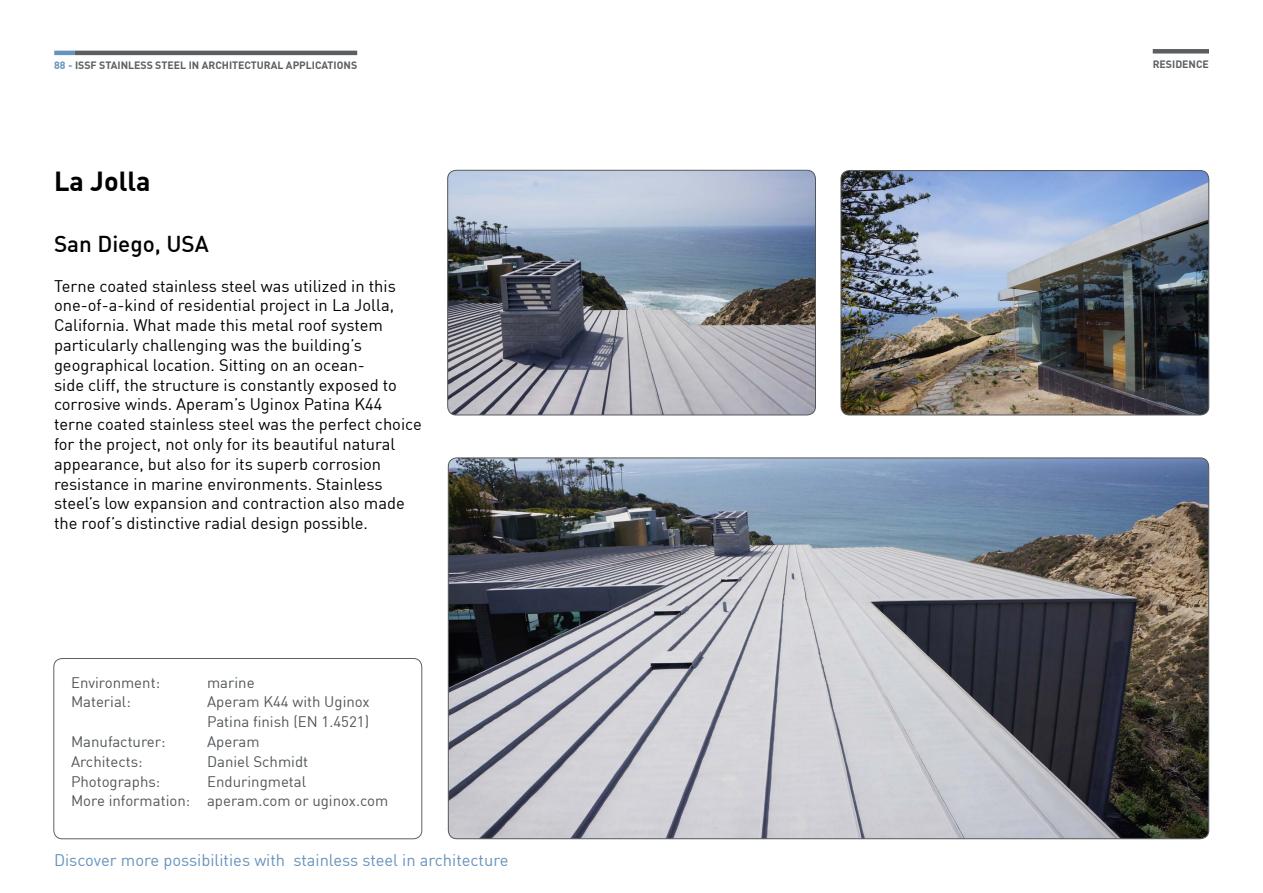
<style>
.page{position:relative;width:1263px;height:893px;background:#fff}
.page>*{position:absolute;margin:0;border:0;box-sizing:border-box;transform-origin:0 0}
._02_Header_1{font:700 27px "DIN";color:#000}
._02_Header_2{font:22.5px "DIN Medium Alternate";color:#000}
._03_Body_text{font:16.5px/19.8px "DIN";color:#000}
.t1{font:16.5px "DIN";color:#6693bc}
._03_Body_text_blue_b{font:15px/19.8px "DIN";color:#52575a}
.Naam_CEO{font:700 10.5px "DIN";color:#5c5f61}
.s1{color:#6693bc}
</style>
<div class="page">
<hr style="left:54px;top:51px;width:21px;height:4px;background:#6693bc">
<hr style="left:75px;top:51px;width:282px;height:4px;background:#5c5f61">
<div style="left:54px;top:658px;width:368px;height:181px;border:1px solid #60605c;border-radius:9px"></div>
<div style="left:1153px;top:49px;width:56px;height:5px;background:#5c5f61"></div>
<img style="left:841px;top:171px;width:368px;height:244px">
<div style="left:841px;top:170px;width:368px;height:245px;border:1px solid #52575a;border-radius:9px"></div>
<img style="left:448px;top:171px;width:367px;height:244px">
<div style="left:447px;top:170px;width:369px;height:245px;border:1px solid #52575a;border-radius:9px"></div>
<img style="left:448px;top:458px;width:761px;height:381px">
<p class="Naam_CEO" style="left:54px;top:59px;width:304px"><span class="s1">88 -</span> ISSF STAINLESS STEEL IN ARCHITECTURAL APPLICATIONS</p>
<p class="_02_Header_1" style="left:54px;top:164px;width:98px">La Jolla</p>
<p class="_02_Header_2" style="left:54px;top:230px;width:156px">San Diego, USA</p>
<p class="_03_Body_text" style="left:54px;top:275px;width:369px">Terne coated stainless steel was utilized in this one-of-a-kind of residential project in La Jolla, California. What made this metal roof system particularly challenging was the building’s geographical location. Sitting on an ocean-<br>side cliff, the structure is constantly exposed to corrosive winds. Aperam’s Uginox Patina K44 terne coated stainless steel was the perfect choice for the project, not only for its beautiful natural appearance, but also for its superb corrosion resistance in marine environments. Stainless steel’s low expansion and contraction also made the roof’s distinctive radial design possible.</p>
<p class="_03_Body_text_blue_b" style="left:71px;top:672px;width:91px">Environment:</p>
<p class="_03_Body_text_blue_b" style="left:207px;top:672px;width:49px">marine</p>
<p class="_03_Body_text_blue_b" style="left:71px;top:692px;width:61px">Material:</p>
<p class="_03_Body_text_blue_b" style="left:207px;top:692px;width:164px">Aperam K44 with Uginox<br>Patina finish (EN 1.4521)</p>
<p class="_03_Body_text_blue_b" style="left:71px;top:731px;width:96px">Manufacturer:</p>
<p class="_03_Body_text_blue_b" style="left:207px;top:731px;width:54px">Aperam</p>
<p class="_03_Body_text_blue_b" style="left:71px;top:751px;width:73px">Architects:</p>
<p class="_03_Body_text_blue_b" style="left:207px;top:751px;width:103px">Daniel Schmidt</p>
<p class="_03_Body_text_blue_b" style="left:71px;top:771px;width:91px">Photographs:</p>
<p class="_03_Body_text_blue_b" style="left:207px;top:771px;width:101px">Enduringmetal</p>
<p class="_03_Body_text_blue_b" style="left:71px;top:791px;width:319px">More information: aperam.com or uginox.com</p>
<p class="t1" style="left:54px;top:850px;width:456px">Discover more possibilities with stainless steel in architecture</p>
<p class="Naam_CEO" style="left:1153px;top:57px;width:58px">RESIDENCE</p>
</div>
